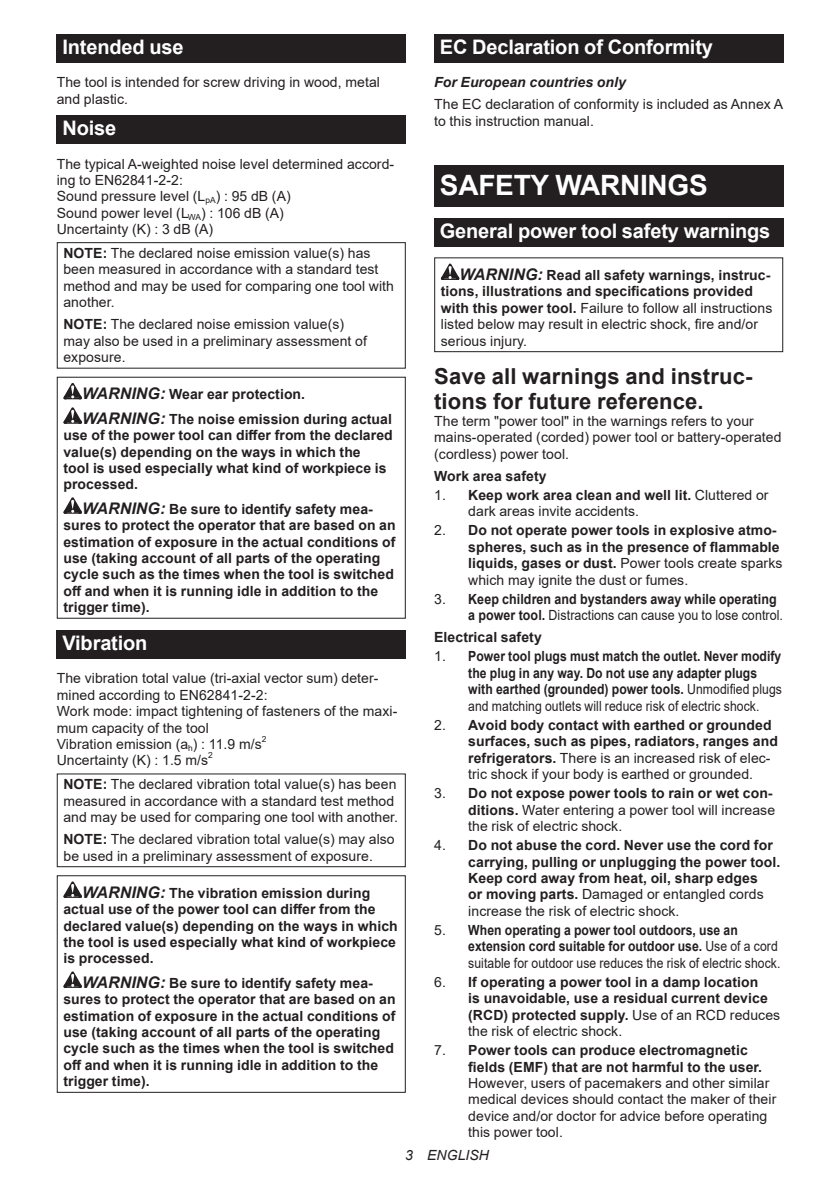
<style>
.page{position:relative;width:840px;height:1191px;background:#fff}
.page>*{position:absolute;margin:0;border:0;box-sizing:border-box;transform-origin:0 0}
.t1{font:700 28px "Arial";letter-spacing:-.01em;color:#fff}
.t2{font:700 22px/25.8px "Arial";letter-spacing:.005em;color:#231f20}
.t3{font:700 20px "Arial";letter-spacing:-.01em;color:#fff}
.t4{font:700 14px/16.4px "Arial";letter-spacing:.005em;color:#231f20}
.t5{font:14px/16.4px "Arial";letter-spacing:.005em;color:#231f20}
.t6{font:700 14px/16.4px "Arial";letter-spacing:.005em;color:#231f20;scale:.87 1}
.t7{font:700 14px/16.4px "Arial";letter-spacing:.005em;color:#231f20;scale:.89 1}
.t8{font:italic 700 14px "Arial";letter-spacing:.005em;color:#231f20}
.t9{font:italic 14px "Arial";letter-spacing:.005em;color:#231f20}
.t10{font:8.4px "Arial";color:#231f20}
.s1{font-weight:700}
.s2{font-style:italic;font-size:16px}
.s3{font-weight:400}
</style>
<div class="page">
<div style="left:57px;top:34px;width:348px;height:29px;background:#231f20"></div>
<div style="left:57px;top:115px;width:348px;height:29px;background:#231f20"></div>
<div style="left:57px;top:242px;width:348px;height:127px;border:1px solid #231f20"></div>
<svg style="left:63px;top:383px;width:19px;height:16px"></svg>
<svg style="left:63px;top:407px;width:19px;height:17px"></svg>
<svg style="left:63px;top:497px;width:19px;height:17px"></svg>
<div style="left:57px;top:377px;width:348px;height:242px;border:1px solid #231f20"></div>
<div style="left:57px;top:630px;width:348px;height:28px;background:#231f20"></div>
<div style="left:57px;top:773px;width:348px;height:94px;border:1px solid #231f20"></div>
<svg style="left:63px;top:881px;width:19px;height:17px"></svg>
<svg style="left:63px;top:971px;width:19px;height:16px"></svg>
<div style="left:57px;top:875px;width:348px;height:217px;border:1px solid #231f20"></div>
<div style="left:434px;top:34px;width:348px;height:29px;background:#231f20"></div>
<div style="left:434px;top:166px;width:348px;height:41px;background:#231f20"></div>
<div style="left:434px;top:218px;width:348px;height:28px;background:#231f20"></div>
<svg style="left:440px;top:263px;width:19px;height:17px"></svg>
<div style="left:434px;top:257px;width:348px;height:95px;border:1px solid #231f20"></div>
<h3 class="t3" style="left:62px;top:33px;width:122px">Intended use</h3>
<p class="t5" style="left:57px;top:74px;width:324px">The tool is intended for screw driving in wood, metal and plastic.</p>
<h3 class="t3" style="left:62px;top:114px;width:55px">Noise</h3>
<p class="t5" style="left:57px;top:155px;width:339px">The typical A-weighted noise level determined accord&shy;ing to EN62841-2-2:<br>Sound pressure level (L<sub>pA</sub>) : 95 dB (A)<br>Sound power level (L<sub>WA</sub>) : 106 dB (A)<br>Uncertainty (K) : 3 dB (A)</p>
<p class="t5" style="left:63px;top:245px;width:332px"><span class="s1">NOTE:</span> The declared noise emission value(s) has been measured in accordance with a standard test method and may be used for comparing one tool with another.</p>
<p class="t5" style="left:63px;top:316px;width:305px"><span class="s1">NOTE:</span> The declared noise emission value(s) may also be used in a preliminary assessment of exposure.</p>
<p class="t4" style="left:82px;top:382px;width:311px;line-height:24.4px"><span class="s2">WARNING:</span> Wear ear protection.<br><span class="s2">WARNING:</span> The noise emission during actual</p>
<p class="t4" style="left:63px;top:427px;width:331px">use of the power tool can differ from the declared value(s) depending on the ways in which the<br>tool is used especially what kind of workpiece is processed.</p>
<p class="t4" style="left:63px;top:501px;width:333px;text-indent:19px"><span class="s2">WARNING:</span> Be sure to identify safety mea&shy;sures to protect the operator that are based on an estimation of exposure in the actual conditions of use (taking account of all parts of the operating cycle such as the times when the tool is switched off and when it is running idle in addition to the trigger time).</p>
<h3 class="t3" style="left:62px;top:629px;width:86px">Vibration</h3>
<p class="t5" style="left:57px;top:670px;width:342px">The vibration total value (tri-axial vector sum) deter&shy;mined according to EN62841-2-2:<br>Work mode: impact tightening of fasteners of the maxi&shy;mum capacity of the tool<br>Vibration emission (a<sub>h</sub>) : 11.9 m/s</p>
<p class="t10" style="left:261px;top:733px;width:6px">2</p>
<p class="t5" style="left:57px;top:752px;width:153px">Uncertainty (K) : 1.5 m/s</p>
<p class="t10" style="left:208px;top:749px;width:6px">2</p>
<p class="t5" style="left:63px;top:776px;width:336px"><span class="s1">NOTE:</span> The declared vibration total value(s) has been measured in accordance with a standard test method and may be used for comparing one tool with another.</p>
<p class="t5" style="left:63px;top:831px;width:332px"><span class="s1">NOTE:</span> The declared vibration total value(s) may also be used in a preliminary assessment of exposure.</p>
<p class="t4" style="left:63px;top:885px;width:336px;text-indent:19px"><span class="s2">WARNING:</span> The vibration emission during actual use of the power tool can differ from the declared value(s) depending on the ways in which the tool is used especially what kind of workpiece is processed.</p>
<p class="t4" style="left:63px;top:975px;width:333px;text-indent:19px"><span class="s2">WARNING:</span> Be sure to identify safety mea&shy;sures to protect the operator that are based on an estimation of exposure in the actual conditions of use (taking account of all parts of the operating cycle such as the times when the tool is switched off and when it is running idle in addition to the trigger time).</p>
<h3 class="t3" style="left:439px;top:33px;width:274px">EC Declaration of Conformity</h3>
<p class="t8" style="left:434px;top:73px;width:193px">For European countries only</p>
<p class="t5" style="left:434px;top:96px;width:350px">The EC declaration of conformity is included as Annex A to this instruction manual.</p>
<h1 class="t1" style="left:439px;top:166px;width:269px">SAFETY WARNINGS</h1>
<h3 class="t3" style="left:439px;top:217px;width:332px">General power tool safety warnings</h3>
<p class="t4" style="left:440px;top:267px;width:333px;text-indent:19px"><span class="s2">WARNING:</span> Read all safety warnings, instruc&shy;tions, illustrations and specifications provided with this power tool. <span class="s3">Failure to follow all instructions listed below may result in electric shock, fire and/or serious injury.</span></p>
<h2 class="t2" style="left:434px;top:363px;width:319px">Save all warnings and instruc&shy;tions for future reference.</h2>
<p class="t5" style="left:434px;top:412px;width:348px">The term "power tool" in the warnings refers to your mains-operated (corded) power tool or battery-operated (cordless) power tool.</p>
<p class="t4" style="left:434px;top:467px;width:114px">Work area safety</p>
<p class="t5" style="left:468px;top:486px;width:302px;text-indent:-34px">1. <span class="s1">Keep work area clean and well lit.</span> Cluttered or dark areas invite accidents.</p>
<p class="t4" style="left:468px;top:522px;width:315px;text-indent:-34px"><span class="s3">2.</span> Do not operate power tools in explosive atmo&shy;spheres, such as in the presence of flammable liquids, gases or dust. <span class="s3">Power tools create sparks which may ignite the dust or fumes.</span></p>
<p class="t7" style="left:468px;top:591px;width:355px;text-indent:-34px"><span class="s3">3.</span> Keep children and bystanders away while operating a power tool. <span class="s3">Distractions can cause you to lose control.</span></p>
<p class="t4" style="left:434px;top:629px;width:109px">Electrical safety</p>
<p class="t6" style="left:468px;top:648px;width:362px;text-indent:-34px"><span class="s3">1.</span> Power tool plugs must match the outlet. Never modify the plug in any way. Do not use any adapter plugs with earthed (grounded) power tools. <span class="s3">Unmodified plugs and matching outlets will reduce risk of electric shock.</span></p>
<p class="t4" style="left:468px;top:717px;width:311px;text-indent:-34px"><span class="s3">2.</span> Avoid body contact with earthed or grounded surfaces, such as pipes, radiators, ranges and refrigerators. <span class="s3">There is an increased risk of elec&shy;tric shock if your body is earthed or grounded.</span></p>
<p class="t5" style="left:468px;top:785px;width:308px;text-indent:-34px">3. <span class="s1">Do not expose power tools to rain or wet con&shy;ditions.</span> Water entering a power tool will increase the risk of electric shock.</p>
<p class="t4" style="left:468px;top:837px;width:313px;text-indent:-34px"><span class="s3">4.</span> Do not abuse the cord. Never use the cord for carrying, pulling or unplugging the power tool.<br>Keep cord away from heat, oil, sharp edges<br>or moving parts. <span class="s3">Damaged or entangled cords increase the risk of electric shock.</span></p>
<p class="t6" style="left:468px;top:922px;width:360px;text-indent:-34px"><span class="s3">5.</span> When operating a power tool outdoors, use an extension cord suitable for outdoor use. <span class="s3">Use of a cord suitable for outdoor use reduces the risk of electric shock.</span></p>
<p class="t4" style="left:468px;top:974px;width:313px;text-indent:-34px"><span class="s3">6.</span> If operating a power tool in a damp location<br>is unavoidable, use a residual current device (RCD) protected supply. <span class="s3">Use of an RCD reduces the risk of electric shock.</span></p>
<p class="t4" style="left:468px;top:1042px;width:295px;text-indent:-34px"><span class="s3">7.</span> Power tools can produce electromagnetic fields (EMF) that are not harmful to the user.</p>
<p class="t5" style="left:468px;top:1074px;width:309px">However, users of pacemakers and other similar medical devices should contact the maker of their device and/or doctor for advice before operating this power tool.</p>
<p class="t9" style="left:405px;top:1146px;width:85px">3 ENGLISH</p>
</div>
